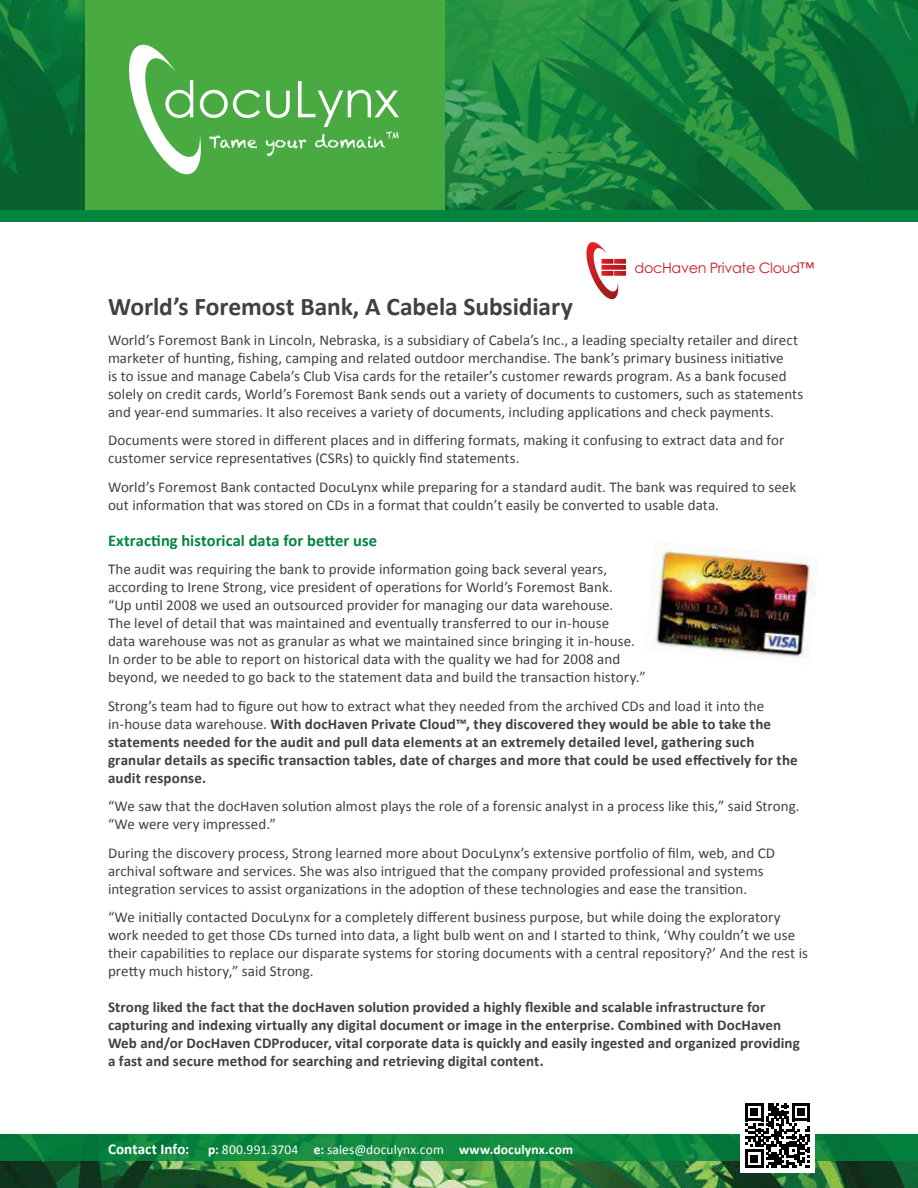
<style>
.page{position:relative;width:918px;height:1188px;background:#fff}
.page>*{position:absolute;margin:0;border:0;box-sizing:border-box;transform-origin:0 0}
.t1{font:700 25.5px "Calibri";letter-spacing:-.005em;color:#414042}
.t2{font:700 16.5px "Calibri";letter-spacing:.005em;color:#00853f}
.t3{font:15px/18px "Calibri";letter-spacing:.005em;color:#414042}
.t4{font:700 15px/18px "Calibri";letter-spacing:.005em;color:#414042}
.t5{font:14.4px "Century Gothic";letter-spacing:-.025em;color:#cb2027}
.t6{font:13.5px "Calibri";letter-spacing:.01em;color:#fff}
.s1{font-weight:400}
.s2{font-weight:700;font-size:15px}
.s3{font-weight:700}
</style>
<div class="page">
<svg style="left:0;top:0;width:918px;height:211px;background:#157c3b"></svg>
<div style="left:86px;top:0;width:360px;height:216px;background:#49aa42"></div>
<div style="left:0;top:211px;width:918px;height:11px;background:#00853f"></div>
<svg style="left:129px;top:45px;width:131px;height:129px"></svg>
<svg style="left:266px;top:81px;width:133px;height:76px"></svg>
<img style="left:0;top:1161px;width:918px;height:27px">
<svg style="left:0;top:1134px;width:918px;height:27px;background:#0c843e"></svg>
<div style="left:740px;top:1098px;width:75px;height:74px;background:#fff"></div>
<svg style="left:745px;top:1103px;width:65px;height:65px"></svg>
<img style="left:651px;top:548px;width:165px;height:110px">
<svg style="left:586px;top:242px;width:40px;height:57px"></svg>
<p class="t5" style="left:635px;top:259px;width:181px">docHaven Private Cloud™</p>
<h1 class="t1" style="left:108px;top:290px;width:466px">World’s Foremost Bank, A Cabela Subsidiary</h1>
<p class="t3" style="left:108px;top:331px;width:697px">World’s Foremost Bank in Lincoln, Nebraska, is a subsidiary of Cabela’s Inc., a leading specialty retailer and direct marketer of hunting, fishing, camping and related outdoor merchandise. The bank’s primary business initiative<br>is to issue and manage Cabela’s Club Visa cards for the retailer’s customer rewards program. As a bank focused solely on credit cards, World’s Foremost Bank sends out a variety of documents to customers, such as statements and year-end summaries. It also receives a variety of documents, including applications and check payments.</p>
<p class="t3" style="left:108px;top:431px;width:678px">Documents were stored in different places and in differing formats, making it confusing to extract data and for customer service representatives (CSRs) to quickly find statements.</p>
<p class="t3" style="left:108px;top:478px;width:690px">World’s Foremost Bank contacted DocuLynx while preparing for a standard audit. The bank was required to seek out information that was stored on CDs in a format that couldn’t easily be converted to usable data.</p>
<p class="t2" style="left:108px;top:530px;width:271px">Extracting historical data for better use</p>
<p class="t3" style="left:108px;top:560px;width:539px">The audit was requiring the bank to provide information going back several years, according to Irene Strong, vice president of operations for World’s Foremost Bank.<br>“Up until 2008 we used an outsourced provider for managing our data warehouse.<br>The level of detail that was maintained and eventually transferred to our in-house<br>data warehouse was not as granular as what we maintained since bringing it in-house.<br>In order to be able to report on historical data with the quality we had for 2008 and beyond, we needed to go back to the statement data and build the transaction history.”</p>
<p class="t4" style="left:108px;top:697px;width:691px"><span class="s1">Strong’s team had to figure out how to extract what they needed from the archived CDs and load it into the in-house data warehouse.</span> With docHaven Private Cloud™, they discovered they would be able to take the statements needed for the audit and pull data elements at an extremely detailed level, gathering such granular details as specific transaction tables, date of charges and more that could be used effectively for the audit response.</p>
<p class="t3" style="left:108px;top:797px;width:693px">“We saw that the docHaven solution almost plays the role of a forensic analyst in a process like this,” said Strong. “We were very impressed.”</p>
<p class="t3" style="left:108px;top:844px;width:669px">During the discovery process, Strong learned more about DocuLynx’s extensive portfolio of film, web, and CD archival software and services. She was also intrigued that the company provided professional and systems integration services to assist organizations in the adoption of these technologies and ease the transition.</p>
<p class="t3" style="left:108px;top:908px;width:702px">“We initially contacted DocuLynx for a completely different business purpose, but while doing the exploratory work needed to get those CDs turned into data, a light bulb went on and I started to think, ‘Why couldn’t we use their capabilities to replace our disparate systems for storing documents with a central repository?’ And the rest is pretty much history,” said Strong.</p>
<p class="t4" style="left:108px;top:998px;width:693px">Strong liked the fact that the docHaven solution provided a highly flexible and scalable infrastructure for capturing and indexing virtually any digital document or image in the enterprise. Combined with DocHaven Web and/or DocHaven CDProducer, vital corporate data is quickly and easily ingested and organized providing a fast and secure method for searching and retrieving digital content.</p>
<p class="t6" style="left:108px;top:1141px;width:467px"><span class="s2">Contact Info:</span> <span class="s3">p:</span> 800.991.3704 <span class="s3">e:</span> sales@doculynx.com <span class="s3">www.doculynx.com</span></p>
</div>
